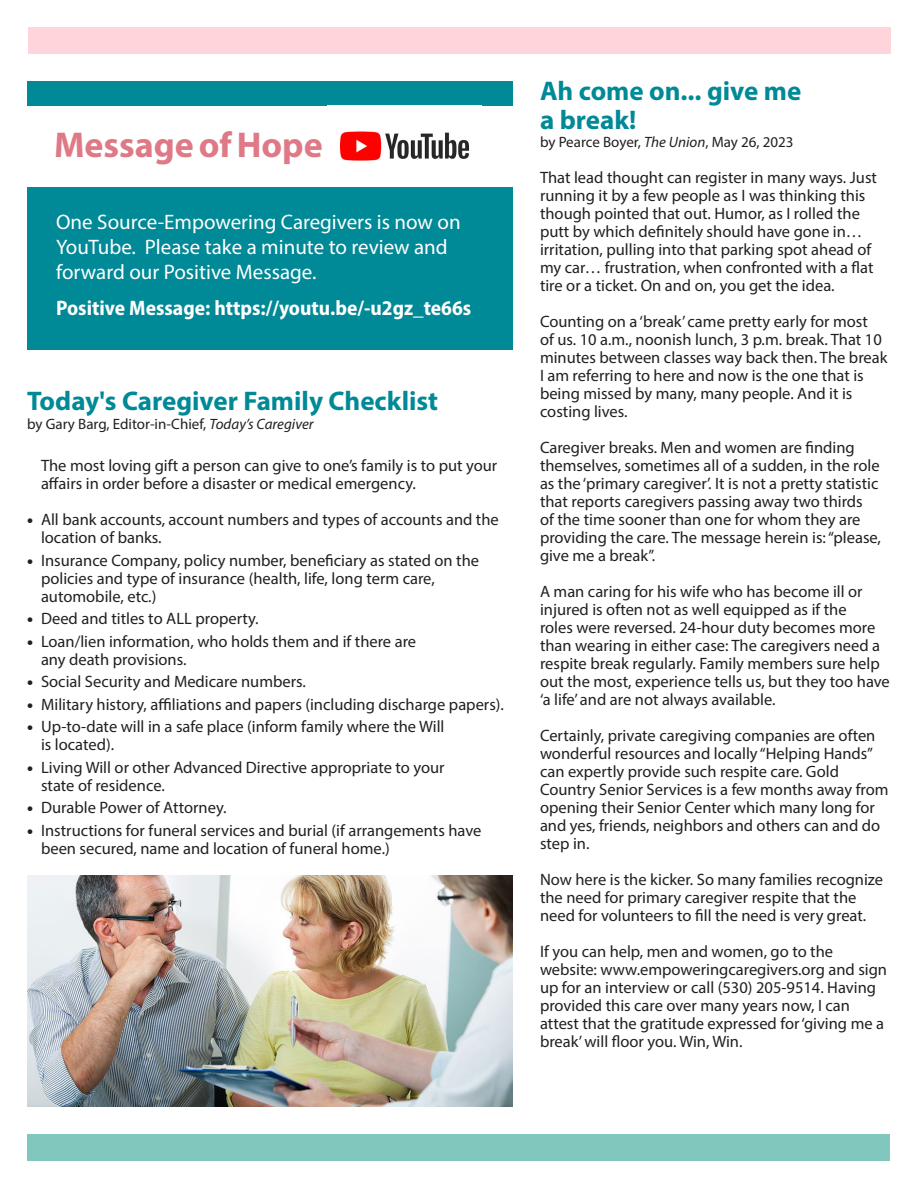
<style>
.page{position:relative;width:918px;height:1188px;background:#fff}
.page>*{position:absolute;margin:0;border:0;box-sizing:border-box;transform-origin:0 0}
.t1{font:700 36px "Myriad Pro";color:#df7986}
.t2{font:700 27px "Myriad Pro";color:#008996}
.t3{font:21px/25.2px "Myriad Pro";color:#fff}
.t4{font:700 semi-condensed 21px "Myriad Pro";color:#fff}
.t5{font:16.5px/18px "Myriad Pro";color:#231f20}
.t6{font:900 16.5px "Myriad Pro";color:#231f20}
.t7{font:15px "Myriad Pro";color:#231f20}
.s1{font-style:italic}
</style>
<div class="page">
<div style="left:27px;top:1134px;width:863px;height:27px;background:#81c7bd"></div>
<div style="left:28px;top:27px;width:863px;height:27px;background:#ffd4db"></div>
<img style="left:27px;top:876px;width:486px;height:231px">
<div style="left:27px;top:81px;width:486px;height:269px;background:#008996"></div>
<div style="left:27px;top:106px;width:486px;height:81px;background:#fff"></div>
<img style="left:340px;top:131px;width:129px;height:30px">
<p class="t1" style="left:54px;top:121px;width:270px">Message of Hope</p>
<p class="t3" style="left:56px;top:209px;width:406px">One Source-Empowering Caregivers is now on</p>
<p class="t3" style="left:56px;top:234px;width:393px">YouTube. Please take a minute to review and forward our Positive Message.</p>
<p class="t4" style="left:56px;top:294px;width:417px">Positive Message: https://youtu.be/-u2gz_te66s</p>
<p class="t2" style="left:27px;top:383px;width:413px">Today's Caregiver Family Checklist</p>
<p class="t7" style="left:27px;top:415px;width:288px">by Gary Barg, Editor-in-Chief, <span class="s1">Today’s Caregiver</span></p>
<p class="t5" style="left:41px;top:457px;width:458px">The most loving gift a person can give to one’s family is to put your affairs in order before a disaster or medical emergency.</p>
<p class="t5" style="left:41px;top:511px;width:459px">All bank accounts, account numbers and types of accounts and the location of banks.</p>
<p class="t5" style="left:41px;top:551px;width:440px">Insurance Company, policy number, beneficiary as stated on the</p>
<p class="t5" style="left:41px;top:569px;width:395px">policies and type of insurance (health, life, long term care,</p>
<p class="t5" style="left:41px;top:587px;width:117px">automobile, etc.)</p>
<p class="t5" style="left:41px;top:610px;width:219px">Deed and titles to ALL property.</p>
<p class="t5" style="left:41px;top:632px;width:377px">Loan/lien information, who holds them and if there are</p>
<p class="t5" style="left:41px;top:650px;width:147px">any death provisions.</p>
<p class="t5" style="left:41px;top:673px;width:266px">Social Security and Medicare numbers.</p>
<p class="t5" style="left:41px;top:695px;width:464px">Military history, affiliations and papers (including discharge papers).</p>
<p class="t5" style="left:41px;top:718px;width:405px">Up-to-date will in a safe place (inform family where the Will</p>
<p class="t5" style="left:41px;top:736px;width:75px">is located).</p>
<p class="t5" style="left:41px;top:758px;width:405px">Living Will or other Advanced Directive appropriate to your</p>
<p class="t5" style="left:41px;top:776px;width:125px">state of residence.</p>
<p class="t5" style="left:41px;top:799px;width:187px">Durable Power of Attorney.</p>
<p class="t5" style="left:41px;top:821px;width:442px">Instructions for funeral services and burial (if arrangements have been secured, name and location of funeral home.)</p>
<p class="t6" style="left:27px;top:509px;width:7px">•</p>
<p class="t6" style="left:27px;top:549px;width:7px">•</p>
<p class="t6" style="left:27px;top:608px;width:7px">•</p>
<p class="t6" style="left:27px;top:630px;width:7px">•</p>
<p class="t6" style="left:27px;top:671px;width:7px">•</p>
<p class="t6" style="left:27px;top:693px;width:7px">•</p>
<p class="t6" style="left:27px;top:716px;width:7px">•</p>
<p class="t6" style="left:27px;top:756px;width:7px">•</p>
<p class="t6" style="left:27px;top:797px;width:7px">•</p>
<p class="t6" style="left:27px;top:819px;width:7px">•</p>
<p class="t2" style="left:540px;top:73px;width:263px">Ah come on... give me</p>
<p class="t2" style="left:540px;top:102px;width:98px">a break!</p>
<p class="t7" style="left:540px;top:132px;width:255px">by Pearce Boyer, <span class="s1">The Union</span>, May 26, 2023</p>
<p class="t5" style="left:540px;top:168px;width:339px">That lead thought can register in many ways. Just running it by a few people as I was thinking this though pointed that out. Humor, as I rolled the putt by which definitely should have gone in… irritation, pulling into that parking spot ahead of my car… frustration, when confronted with a flat tire or a ticket. On and on, you get the idea.</p>
<p class="t5" style="left:540px;top:312px;width:349px">Counting on a ‘break’ came pretty early for most<br>of us. 10 a.m., noonish lunch, 3 p.m. break. That 10 minutes between classes way back then. The break I am referring to here and now is the one that is</p>
<p class="t5" style="left:540px;top:384px;width:314px">being missed by many, many people. And it is costing lives.</p>
<p class="t5" style="left:540px;top:438px;width:343px">Caregiver breaks. Men and women are finding themselves, sometimes all of a sudden, in the role as the ‘primary caregiver’. It is not a pretty statistic that reports caregivers passing away two thirds<br>of the time sooner than one for whom they are providing the care. The message herein is: “please, give me a break”.</p>
<p class="t5" style="left:540px;top:582px;width:351px">A man caring for his wife who has become ill or injured is often not as well equipped as if the<br>roles were reversed. 24-hour duty becomes more than wearing in either case: The caregivers need a respite break regularly. Family members sure help out the most, experience tells us, but they too have ‘a life’ and are not always available.</p>
<p class="t5" style="left:540px;top:726px;width:350px">Certainly, private caregiving companies are often wonderful resources and locally “Helping Hands” can expertly provide such respite care. Gold Country Senior Services is a few months away from opening their Senior Center which many long for and yes, friends, neighbors and others can and do step in.</p>
<p class="t5" style="left:540px;top:870px;width:345px">Now here is the kicker. So many families recognize the need for primary caregiver respite that the need for volunteers to fill the need is very great.</p>
<p class="t5" style="left:540px;top:942px;width:295px">If you can help, men and women, go to the</p>
<p class="t5" style="left:540px;top:960px;width:349px">website: www.empoweringcaregivers.org and sign up for an interview or call (530) 205-9514. Having provided this care over many years now, I can attest that the gratitude expressed for ‘giving me a break’ will floor you. Win, Win.</p>
</div>
